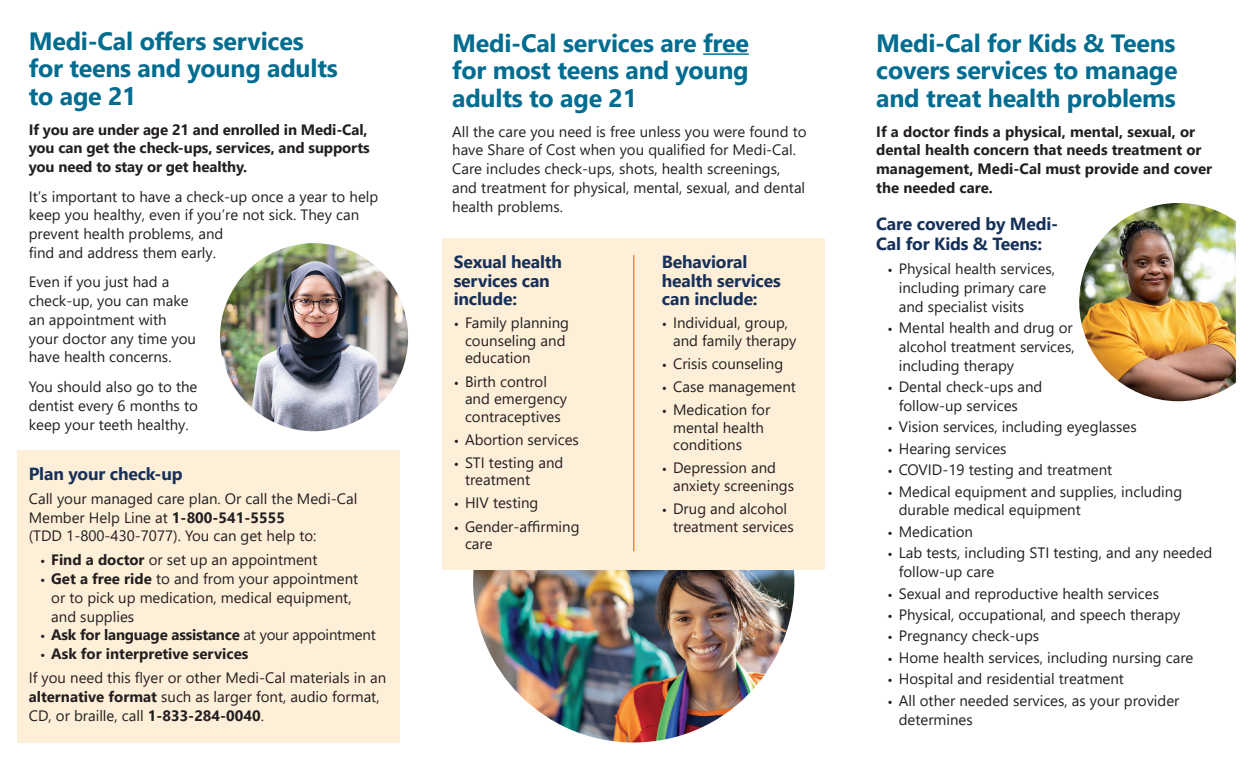
<style>
.page{position:relative;width:1260px;height:765px;background:#fff}
.page>*{position:absolute;margin:0;border:0;box-sizing:border-box;transform-origin:0 0}
.t1{font:700 25px/27.5px "Segoe UI";letter-spacing:-.01em;color:#006c90;text-align:justify}
.t2{font:700 17.5px/18.8px "Segoe UI";letter-spacing:-.01em;color:#173059}
.t3{font:700 17.5px/20px "Segoe UI";letter-spacing:-.01em;color:#153059}
.t4{font:15px/18.8px "Segoe UI";color:#231f20}
.t5{font:700 15px/18.8px "Segoe UI";color:#231f20}
.s1{font-weight:700}
.s2{font-family:"Proxima Nova"}
.s3{font-family:"Proxima Nova";font-weight:400}
.s4{font-weight:400}
</style>
<div class="page">
<hr style="left:703px;top:53px;width:46px;height:2px;background:#006c90">
<img style="left:220px;top:243px;width:188px;height:188px;border-radius:94px">
<div style="left:18px;top:450px;width:382px;height:292px;background:#feefd8"></div>
<img style="left:473px;top:570px;width:321px;height:172px">
<div style="left:442px;top:238px;width:383px;height:332px;background:#feefd8"></div>
<hr style="left:633px;top:255px;width:1px;height:296px;background:#ec7424">
<img style="left:1079px;top:203px;width:157px;height:198px">
<h1 class="t1" style="left:29px;top:25px;width:311px;text-align:left">Medi-Cal offers services for teens and young adults to age 21</h1>
<p class="t5" style="left:29px;top:119px;width:343px">If you are under age 21 and enrolled in Medi-Cal, you can get the check-ups, services, and supports you need to stay or get healthy.</p>
<p class="t4" style="left:29px;top:186px;width:351px">It’s important to have a check-up once a year to help keep you healthy, even if you’re not sick. They can prevent health problems, and<br>find and address them early.</p>
<p class="t4" style="left:29px;top:271px;width:169px">Even if you just had a check-up, you can make an appointment with your doctor any time you have health concerns.</p>
<p class="t4" style="left:29px;top:376px;width:171px;text-align:justify">You should also go to the dentist every 6 months to keep your teeth healthy.</p>
<h2 class="t2" style="left:29px;top:463px;width:156px">Plan your check-up</h2>
<p class="t4" style="left:29px;top:488px;width:330px">Call your managed care plan. Or call the Medi-Cal<br>Member Help Line at <span class="s1">1-800-541-5555<br></span>(TDD 1-800-430-7077). You can get help to:</p>
<p class="t4" style="left:40px;top:549px;width:279px"><span class="s2">•</span> <span class="s1">Find a doctor</span> or set up an appointment</p>
<p class="t4" style="left:51px;top:568px;width:309px;text-indent:-11px"><span class="s2">•</span> <span class="s1">Get a free ride</span> to and from your appointment or to pick up medication, medical equipment, and supplies</p>
<p class="t5" style="left:40px;top:625px;width:337px"><span class="s3">•</span> Ask for language assistance <span class="s4">at your appointment</span></p>
<p class="t5" style="left:40px;top:643px;width:210px"><span class="s3">•</span> Ask for interpretive services</p>
<p class="t4" style="left:29px;top:667px;width:359px">If you need this flyer or other Medi-Cal materials in an <span class="s1">alternative format</span> such as larger font, audio format,<br>CD, or braille, call <span class="s1">1-833-284-0040</span>.</p>
<h1 class="t1" style="left:452px;top:27px;width:298px">Medi-Cal services are free for most teens and young adults to age 21</h1>
<p class="t4" style="left:452px;top:121px;width:356px">All the care you need is free unless you were found to have Share of Cost when you qualified for Medi-Cal.<br>Care includes check-ups, shots, health screenings, and treatment for physical, mental, sexual, and dental health problems.</p>
<h2 class="t2" style="left:454px;top:251px;width:110px">Sexual health services can include:</h2>
<p class="t4" style="left:465px;top:313px;width:106px;line-height:17.5px;text-indent:-11px"><span class="s2">•</span> Family planning counseling and education</p>
<p class="t4" style="left:465px;top:371px;width:104px;line-height:17.5px;text-indent:-11px"><span class="s2">•</span> Birth control and emergency contraceptives</p>
<p class="t4" style="left:454px;top:429px;width:127px"><span class="s2">•</span> Abortion services</p>
<p class="t4" style="left:465px;top:452px;width:100px;line-height:17.5px;text-indent:-11px"><span class="s2">•</span> STI testing and treatment</p>
<p class="t4" style="left:454px;top:492px;width:86px"><span class="s2">•</span> HIV testing</p>
<p class="t4" style="left:465px;top:516px;width:116px;line-height:17.5px;text-indent:-11px"><span class="s2">•</span> Gender-affirming care</p>
<h2 class="t2" style="left:662px;top:251px;width:120px">Behavioral health services can include:</h2>
<p class="t4" style="left:673px;top:313px;width:125px;line-height:17.5px;text-indent:-11px"><span class="s2">•</span> Individual, group, and family therapy</p>
<p class="t4" style="left:662px;top:353px;width:123px"><span class="s2">•</span> Crisis counseling</p>
<p class="t4" style="left:662px;top:376px;width:136px"><span class="s2">•</span> Case management</p>
<p class="t4" style="left:673px;top:400px;width:99px;line-height:17.5px;text-indent:-11px"><span class="s2">•</span> Medication for mental health conditions</p>
<p class="t4" style="left:673px;top:458px;width:122px;line-height:17.5px;text-indent:-11px"><span class="s2">•</span> Depression and anxiety screenings</p>
<p class="t4" style="left:673px;top:499px;width:122px;line-height:17.5px;text-indent:-11px"><span class="s2">•</span> Drug and alcohol treatment services</p>
<h1 class="t1" style="left:876px;top:27px;width:303px">Medi-Cal for Kids &amp; Teens covers services to manage and treat health problems</h1>
<p class="t5" style="left:876px;top:121px;width:337px">If a doctor finds a physical, mental, sexual, or dental health concern that needs treatment or management, Medi-Cal must provide and cover the needed care.</p>
<h2 class="t3" style="left:876px;top:212px;width:184px">Care covered by Medi-<br>Cal for Kids &amp; Teens:</h2>
<p class="t4" style="left:899px;top:258px;width:158px;text-indent:-11px"><span class="s2">•</span> Physical health services, including primary care and specialist visits</p>
<p class="t4" style="left:899px;top:317px;width:177px;text-indent:-11px"><span class="s2">•</span> Mental health and drug or alcohol treatment services, including therapy</p>
<p class="t4" style="left:899px;top:376px;width:145px;text-indent:-11px"><span class="s2">•</span> Dental check-ups and follow-up services</p>
<p class="t4" style="left:888px;top:416px;width:251px"><span class="s2">•</span> Vision services, including eyeglasses</p>
<p class="t4" style="left:888px;top:438px;width:121px"><span class="s2">•</span> Hearing services</p>
<p class="t4" style="left:888px;top:459px;width:226px"><span class="s2">•</span> COVID-19 testing and treatment</p>
<p class="t4" style="left:899px;top:481px;width:285px;text-indent:-11px"><span class="s2">•</span> Medical equipment and supplies, including durable medical equipment</p>
<p class="t4" style="left:888px;top:521px;width:87px"><span class="s2">•</span> Medication</p>
<p class="t4" style="left:899px;top:542px;width:315px;text-indent:-11px"><span class="s2">•</span> Lab tests, including STI testing, and any needed follow-up care</p>
<p class="t4" style="left:888px;top:582px;width:273px"><span class="s2">•</span> Sexual and reproductive health services</p>
<p class="t4" style="left:888px;top:604px;width:294px"><span class="s2">•</span> Physical, occupational, and speech therapy</p>
<p class="t4" style="left:888px;top:625px;width:153px"><span class="s2">•</span> Pregnancy check-ups</p>
<p class="t4" style="left:888px;top:647px;width:307px"><span class="s2">•</span> Home health services, including nursing care</p>
<p class="t4" style="left:888px;top:668px;width:238px"><span class="s2">•</span> Hospital and residential treatment</p>
<p class="t4" style="left:899px;top:690px;width:282px;text-indent:-11px"><span class="s2">•</span> All other needed services, as your provider determines</p>
</div>
